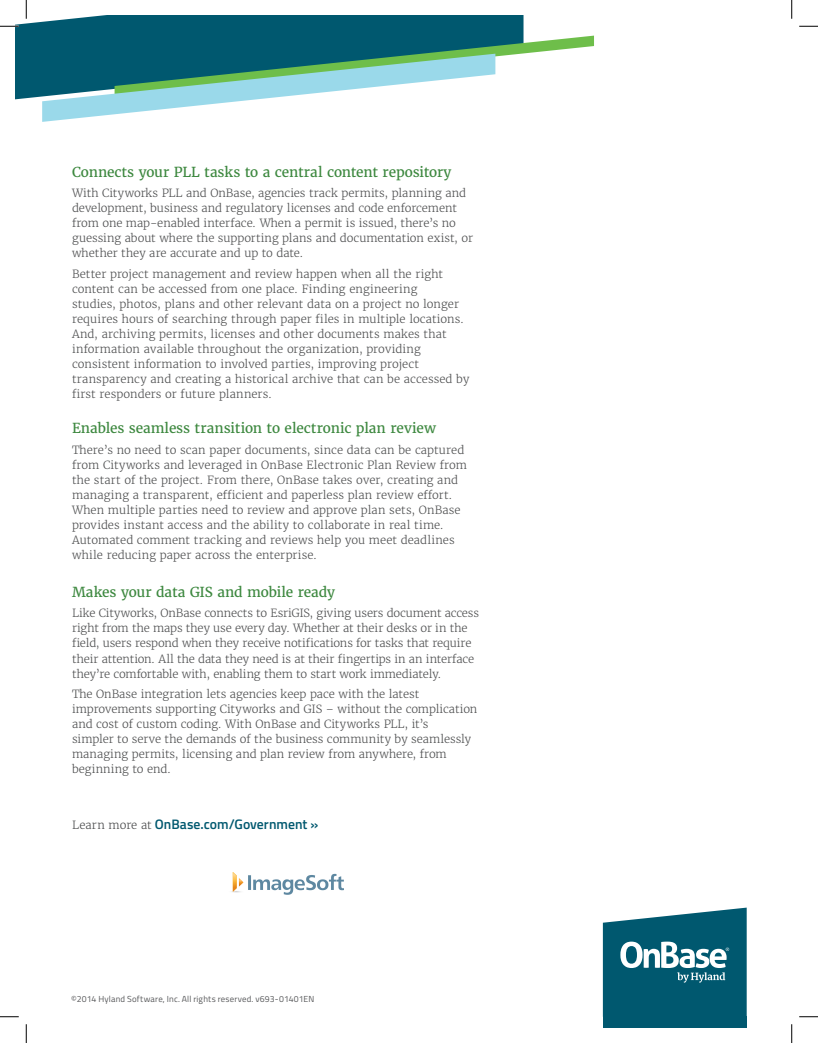
<style>
.page{position:relative;width:818px;height:1043px;background:#fff}
.page>*{position:absolute;margin:0;border:0;box-sizing:border-box;transform-origin:0 0}
.t1{font:13.75px "Merriweather ST";letter-spacing:-.01em;color:#3d883f}
.t2{font:600 13.75px "Titillium";color:#00586f}
.t3{font:300 11.25px/15px "Merriweather ST";color:#4b4c4d}
.t4{font:8.75px "Titillium";letter-spacing:.02em;color:#57585a}
.s1{font-family:"Merriweather ST";font-weight:300;font-size:11.25px;color:#464748}
</style>
<div class="page">
<div style="left:15px;top:15px;width:508px;height:84px;background:#00586f"></div>
<svg style="left:42px;top:36px;width:552px;height:86px"></svg>
<svg style="left:603px;top:907px;width:143px;height:109px;background:#2c7588"></svg>
<div style="left:603px;top:1016px;width:143px;height:12px;background:#00586f"></div>
<svg style="left:0;top:25px;width:19px;height:2px"></svg>
<svg style="left:799px;top:25px;width:19px;height:2px"></svg>
<svg style="left:0;top:1016px;width:19px;height:1px"></svg>
<svg style="left:799px;top:1016px;width:19px;height:1px"></svg>
<svg style="left:25px;top:0;width:2px;height:19px"></svg>
<svg style="left:25px;top:1024px;width:2px;height:18px"></svg>
<svg style="left:791px;top:0;width:1px;height:19px"></svg>
<svg style="left:791px;top:1024px;width:1px;height:18px"></svg>
<img style="left:231px;top:872px;width:112px;height:22px">
<p class="t1" style="left:72px;top:163px;width:381px">Connects your PLL tasks to a central content repository</p>
<p class="t3" style="left:72px;top:186px;width:402px">With Cityworks PLL and OnBase, agencies track permits, planning and development, business and regulatory licenses and code enforcement from one map-enabled interface. When a permit is issued, there’s no guessing about where the supporting plans and documentation exist, or whether they are accurate and up to date.</p>
<p class="t3" style="left:72px;top:266px;width:399px">Better project management and review happen when all the right content can be accessed from one place. Finding engineering<br>studies, photos, plans and other relevant data on a project no longer requires hours of searching through paper files in multiple locations.<br>And, archiving permits, licenses and other documents makes that information available throughout the organization, providing consistent information to involved parties, improving project transparency and creating a historical archive that can be accessed by first responders or future planners.</p>
<p class="t1" style="left:72px;top:419px;width:365px">Enables seamless transition to electronic plan review</p>
<p class="t3" style="left:72px;top:442px;width:396px">There’s no need to scan paper documents, since data can be captured from Cityworks and leveraged in OnBase Electronic Plan Review from the start of the project. From there, OnBase takes over, creating and managing a transparent, efficient and paperless plan review effort.<br>When multiple parties need to review and approve plan sets, OnBase provides instant access and the ability to collaborate in real time.<br>Automated comment tracking and reviews help you meet deadlines while reducing paper across the enterprise.</p>
<p class="t1" style="left:72px;top:583px;width:264px">Makes your data GIS and mobile ready</p>
<p class="t3" style="left:72px;top:606px;width:408px">Like Cityworks, OnBase connects to EsriGIS, giving users document access right from the maps they use every day. Whether at their desks or in the field, users respond when they receive notifications for tasks that require their attention. All the data they need is at their fingertips in an interface they’re comfortable with, enabling them to start work immediately.</p>
<p class="t3" style="left:72px;top:686px;width:407px">The OnBase integration lets agencies keep pace with the latest improvements supporting Cityworks and GIS – without the complication and cost of custom coding. With OnBase and Cityworks PLL, it’s<br>simpler to serve the demands of the business community by seamlessly managing permits, licensing and plan review from anywhere, from beginning to end.</p>
<p class="t2" style="left:72px;top:814px;width:248px"><span class="s1">Learn more at</span> OnBase.com/Government »</p>
<p class="t4" style="left:71px;top:992px;width:244px">©2014 Hyland Software, Inc. All rights reserved. v693-01401EN</p>
</div>
